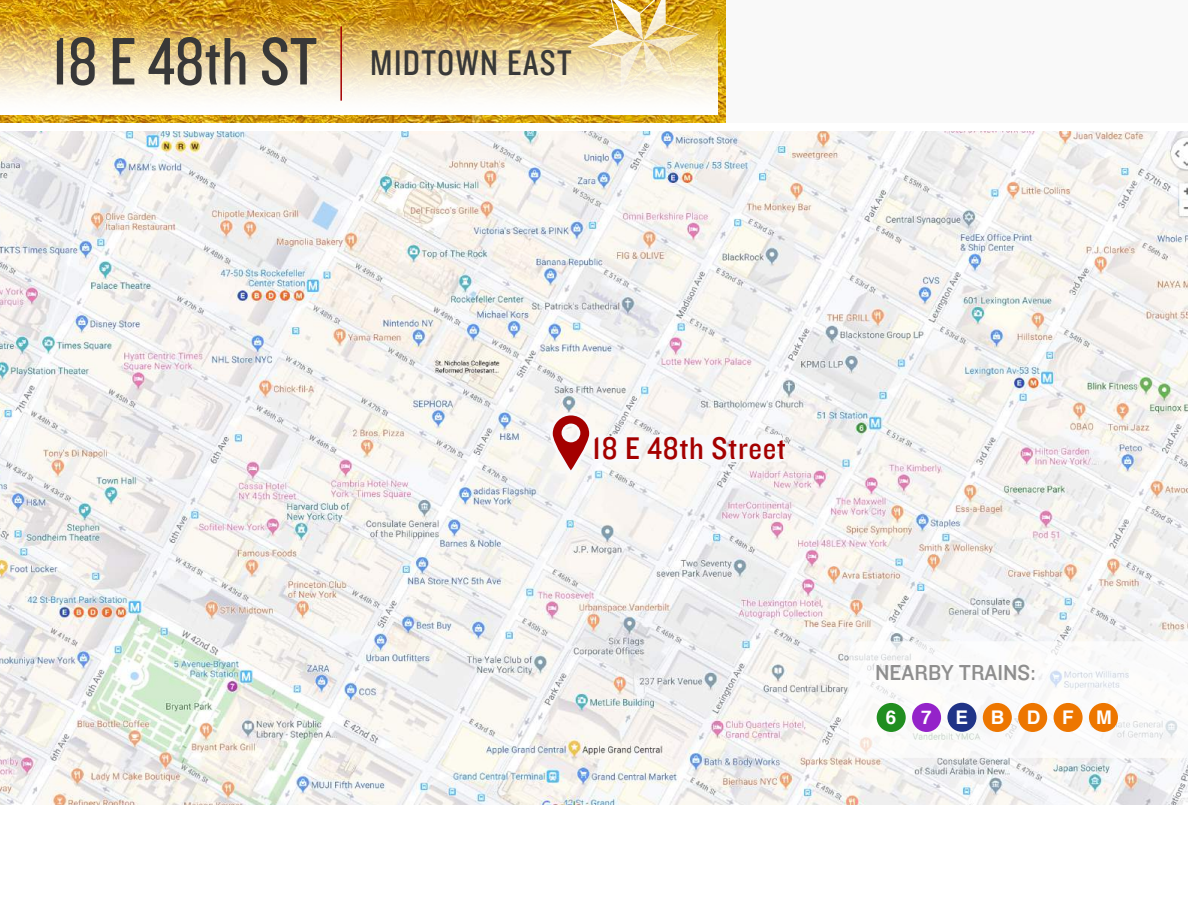
<style>
.page{position:relative;width:1188px;height:918px;background:#fff}
.page>*{position:absolute;margin:0;border:0;box-sizing:border-box;transform-origin:0 0}
.t1{font:37.05px "Knockout HTF29 Junior Liteweight";letter-spacing:.04em;color:#383838}
.t2{font:32.55px "Knockout HTF30 Junior Welterwt";letter-spacing:.02em;color:#a40000}
.t3{font:22.5px "Knockout HTF31 Junior Middlewt";color:#8e8e8e}
.t4{font:700 18.9px "Helvetica";letter-spacing:1.19em;color:#fff}
.s1{font-size:69.75px}
</style>
<div class="page">
<img style="left:0;top:131px;width:1188px;height:673px">
<svg style="left:550px;top:412px;width:236px;height:67px"></svg>
<svg style="left:849px;top:641px;width:339px;height:117px"></svg>
<div style="left:947px;top:703px;width:29px;height:29px;background:#1f3387;border-radius:50%"></div>
<div style="left:1054px;top:703px;width:29px;height:29px;background:#ed7600;border-radius:50%"></div>
<div style="left:1089px;top:703px;width:29px;height:29px;background:#ed7600;border-radius:50%"></div>
<div style="left:1018px;top:703px;width:29px;height:29px;background:#ed7600;border-radius:50%"></div>
<div style="left:983px;top:703px;width:29px;height:29px;background:#ed7600;border-radius:50%"></div>
<div style="left:877px;top:703px;width:29px;height:29px;background:#208e20;border-radius:50%"></div>
<div style="left:912px;top:703px;width:29px;height:29px;background:#9423c9;border-radius:50%"></div>
<div style="left:678px;top:0;width:510px;height:122px;background:#f9f9f9"></div>
<img style="left:0;top:0;width:725px;height:122px">
<img style="left:1px;top:20px;width:716px;height:95px">
<hr style="left:340px;top:26px;width:2px;height:75px;background:#a40000">
<img style="left:587px;top:0;width:112px;height:92px">
<p class="t1" style="left:52px;top:44px;width:521px"><span class="s1">18 E 48th ST</span> MIDTOWN EAST</p>
<p class="t2" style="left:593px;top:432px;width:189px">822 THIRD AVE</p>
<p class="t2" style="left:593px;top:432px;width:195px">18 E 48th Street</p>
<p class="t3" style="left:875px;top:661px;width:162px">NEARBY TRAINS:</p>
<p class="t4" style="left:886px;top:703px;width:12px">6</p>
<p class="t4" style="left:921px;top:703px;width:12px">7</p>
<p class="t4" style="left:955px;top:703px;width:158px">EBDFM</p>
</div>
